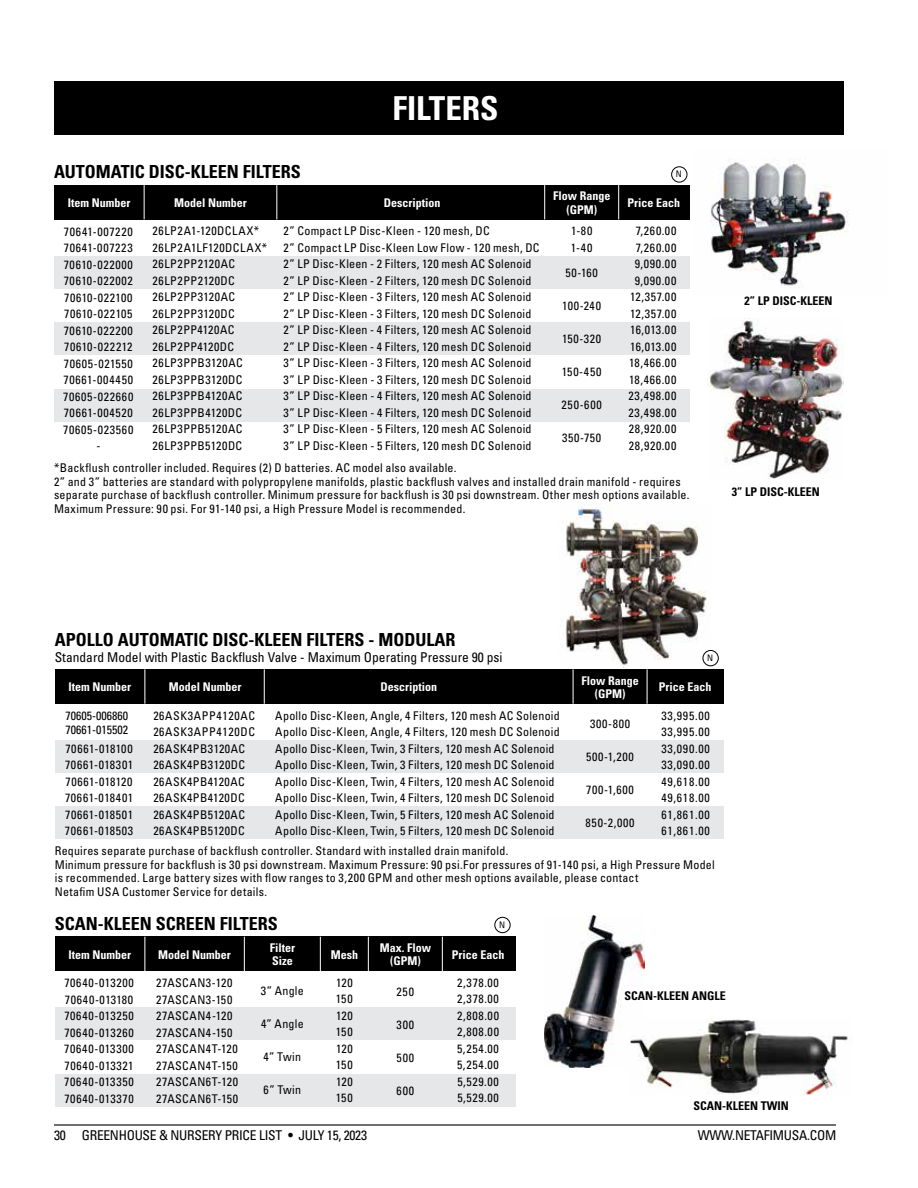
<style>
.page{position:relative;width:918px;height:1188px;background:#fff}
.page>*{position:absolute;margin:0;border:0;box-sizing:border-box;transform-origin:0 0}
.t1{font:700 condensed 33px "Univers LT Std";color:#fff}
.t2{font:700 condensed 18px "Univers LT Std";color:#000}
.t3{font:condensed 13.5px "Univers LT Std";color:#000}
.t4{font:condensed 13.5px "Univers LT Std";letter-spacing:-.02em;color:#000}
.t5{font:condensed 12px/16.5px "Univers LT Std";letter-spacing:.025em;color:#000}
.t6{font:condensed 12px/16.5px "Univers LT Std";letter-spacing:.045em;color:#000}
.t7{font:700 condensed 12px/13.5px "Univers LT Std";color:#fff;text-align:center}
.t8{font:condensed 12px/16.5px "Univers LT Std";letter-spacing:.055em;color:#000;text-align:center}
.t9{font:condensed 12px/16.5px "Univers LT Std";letter-spacing:.06em;color:#000;text-align:center}
.t10{font:700 condensed 12px "Univers LT Std";color:#000}
.t11{font:condensed 12px/14.4px "Univers LT Std";color:#000}
.t12{font:condensed 9px "Univers LT Std";color:#000}
</style>
<div class="page">
<div style="left:54px;top:81px;width:790px;height:54px;background:#000"></div>
<hr style="left:54px;top:1124px;width:782px;height:2px;background:#000">
<img style="left:710px;top:159px;width:139px;height:128px">
<img style="left:708px;top:320px;width:136px;height:159px">
<div style="left:54px;top:185px;width:636px;height:34px;background:#000"></div>
<div style="left:54px;top:256px;width:636px;height:33px;background:#e6e7e8"></div>
<div style="left:54px;top:322px;width:636px;height:33px;background:#e6e7e8"></div>
<div style="left:54px;top:389px;width:636px;height:33px;background:#e6e7e8"></div>
<hr style="left:144px;top:185px;width:1px;height:34px;background:#fff">
<hr style="left:276px;top:185px;width:1px;height:34px;background:#fff">
<hr style="left:544px;top:185px;width:1px;height:34px;background:#fff">
<hr style="left:618px;top:185px;width:1px;height:34px;background:#fff">
<div style="left:55px;top:937px;width:460px;height:34px;background:#000"></div>
<div style="left:55px;top:1008px;width:460px;height:32px;background:#e6e7e8"></div>
<div style="left:55px;top:1074px;width:460px;height:33px;background:#e6e7e8"></div>
<hr style="left:145px;top:937px;width:1px;height:34px;background:#fff">
<hr style="left:244px;top:937px;width:1px;height:34px;background:#fff">
<hr style="left:320px;top:937px;width:1px;height:34px;background:#fff">
<hr style="left:368px;top:937px;width:1px;height:34px;background:#fff">
<hr style="left:442px;top:937px;width:1px;height:34px;background:#fff">
<div style="left:55px;top:670px;width:668px;height:34px;background:#000"></div>
<div style="left:55px;top:740px;width:668px;height:33px;background:#e6e7e8"></div>
<div style="left:55px;top:806px;width:668px;height:33px;background:#e6e7e8"></div>
<hr style="left:145px;top:669px;width:1px;height:35px;background:#fff">
<hr style="left:264px;top:669px;width:1px;height:35px;background:#fff">
<hr style="left:573px;top:669px;width:1px;height:35px;background:#fff">
<hr style="left:647px;top:669px;width:1px;height:35px;background:#fff">
<img style="left:544px;top:915px;width:100px;height:152px">
<img style="left:630px;top:1019px;width:218px;height:76px">
<img style="left:562px;top:507px;width:149px;height:162px">
<div style="left:671px;top:166px;width:16px;height:17px;border:1px solid #000;border-radius:50%"></div>
<div style="left:703px;top:650px;width:16px;height:16px;border:1px solid #000;border-radius:50%"></div>
<div style="left:494px;top:917px;width:17px;height:16px;border:1px solid #000;border-radius:50%"></div>
<h2 class="t2" style="left:54px;top:161px;width:248px">AUTOMATIC DISC-KLEEN FILTERS</h2>
<h1 class="t1" style="left:392px;top:88px;width:108px">FILTERS</h1>
<p class="t12" style="left:676px;top:169px;width:8px">N</p>
<p class="t7" style="left:553px;top:189px;width:59px">Flow Range (GPM)</p>
<p class="t7" style="left:68px;top:196px;width:64px">Item Number</p>
<p class="t7" style="left:174px;top:196px;width:74px">Model Number</p>
<p class="t7" style="left:384px;top:196px;width:58px">Description</p>
<p class="t7" style="left:628px;top:196px;width:54px">Price Each</p>
<p class="t8" style="left:63px;top:223px;width:72px">70641-007220<br>70641-007223<br>70610-022000<br>70610-022002<br>70610-022100<br>70610-022105<br>70610-022200<br>70610-022212<br>70605-021550<br>70661-004450<br>70605-022660<br>70661-004520<br>70605-023560 -</p>
<p class="t5" style="left:153px;top:223px;width:116px">26LP2A1-120DCLAX*<br>26LP2A1LF120DCLAX*<br>26LP2PP2120AC<br>26LP2PP2120DC<br>26LP2PP3120AC<br>26LP2PP3120DC<br>26LP2PP4120AC<br>26LP2PP4120DC<br>26LP3PPB3120AC<br>26LP3PPB3120DC<br>26LP3PPB4120AC<br>26LP3PPB4120DC<br>26LP3PPB5120AC<br>26LP3PPB5120DC</p>
<p class="t5" style="left:284px;top:223px;width:258px">2” Compact LP Disc-Kleen - 120 mesh, DC<br>2” Compact LP Disc-Kleen Low Flow - 120 mesh, DC 2” LP Disc-Kleen - 2 Filters, 120 mesh AC Solenoid 2” LP Disc-Kleen - 2 Filters, 120 mesh DC Solenoid 2” LP Disc-Kleen - 3 Filters, 120 mesh AC Solenoid 2” LP Disc-Kleen - 3 Filters, 120 mesh DC Solenoid 2” LP Disc-Kleen - 4 Filters, 120 mesh AC Solenoid 2” LP Disc-Kleen - 4 Filters, 120 mesh DC Solenoid 3” LP Disc-Kleen - 3 Filters, 120 mesh AC Solenoid 3” LP Disc-Kleen - 3 Filters, 120 mesh DC Solenoid 3” LP Disc-Kleen - 4 Filters, 120 mesh AC Solenoid 3” LP Disc-Kleen - 4 Filters, 120 mesh DC Solenoid 3” LP Disc-Kleen - 5 Filters, 120 mesh AC Solenoid 3” LP Disc-Kleen - 5 Filters, 120 mesh DC Solenoid</p>
<p class="t5" style="left:571px;top:223px;width:23px">1-80<br>1-40</p>
<p class="t5" style="left:565px;top:265px;width:34px">50-160</p>
<p class="t5" style="left:562px;top:298px;width:40px">100-240</p>
<p class="t5" style="left:562px;top:331px;width:41px">150-320</p>
<p class="t5" style="left:562px;top:364px;width:41px">150-450</p>
<p class="t5" style="left:562px;top:397px;width:42px">250-600</p>
<p class="t5" style="left:562px;top:430px;width:41px">350-750</p>
<p class="t9" style="left:629px;top:223px;width:49px">7,260.00<br>7,260.00<br>9,090.00<br>9,090.00<br>12,357.00<br>12,357.00<br>16,013.00<br>16,013.00<br>18,466.00<br>18,466.00<br>23,498.00<br>23,498.00<br>28,920.00<br>28,920.00</p>
<p class="t5" style="left:54px;top:461px;width:637px;line-height:13.5px">*Backflush controller included. Requires (2) D batteries. AC model also available.<br>2” and 3” batteries are standard with polypropylene manifolds, plastic backflush valves and installed drain manifold - requires separate purchase of backflush controller. Minimum pressure for backflush is 30 psi downstream. Other mesh options available.<br>Maximum Pressure: 90 psi. For 91-140 psi, a High Pressure Model is recommended.</p>
<p class="t10" style="left:745px;top:294px;width:89px">2” LP DISC-KLEEN</p>
<p class="t10" style="left:732px;top:484px;width:89px">3” LP DISC-KLEEN</p>
<h2 class="t2" style="left:55px;top:629px;width:402px">APOLLO AUTOMATIC DISC-KLEEN FILTERS - MODULAR</h2>
<p class="t3" style="left:55px;top:649px;width:449px">Standard Model with Plastic Backflush Valve - Maximum Operating Pressure 90 psi</p>
<p class="t12" style="left:707px;top:652px;width:8px">N</p>
<p class="t7" style="left:581px;top:673px;width:59px">Flow Range (GPM)</p>
<p class="t7" style="left:69px;top:680px;width:64px">Item Number</p>
<p class="t7" style="left:169px;top:680px;width:74px">Model Number</p>
<p class="t7" style="left:380px;top:680px;width:58px">Description</p>
<p class="t7" style="left:659px;top:680px;width:54px">Price Each</p>
<p class="t11" style="left:66px;top:708px;width:64px">70605-006860<br>70661-015502</p>
<p class="t5" style="left:65px;top:740px;width:70px;text-align:justify">70661-018100<br>70661-018301<br>70661-018120<br>70661-018401<br>70661-018501<br>70661-018503</p>
<p class="t6" style="left:153px;top:707px;width:103px">26ASK3APP4120AC<br>26ASK3APP4120DC<br>26ASK4PB3120AC<br>26ASK4PB3120DC<br>26ASK4PB4120AC<br>26ASK4PB4120DC<br>26ASK4PB5120AC<br>26ASK4PB5120DC</p>
<p class="t5" style="left:275px;top:707px;width:286px">Apollo Disc-Kleen, Angle, 4 Filters, 120 mesh AC Solenoid Apollo Disc-Kleen, Angle, 4 Filters, 120 mesh DC Solenoid Apollo Disc-Kleen, Twin, 3 Filters, 120 mesh AC Solenoid Apollo Disc-Kleen, Twin, 3 Filters, 120 mesh DC Solenoid Apollo Disc-Kleen, Twin, 4 Filters, 120 mesh AC Solenoid Apollo Disc-Kleen, Twin, 4 Filters, 120 mesh DC Solenoid Apollo Disc-Kleen, Twin, 5 Filters, 120 mesh AC Solenoid Apollo Disc-Kleen, Twin, 5 Filters, 120 mesh DC Solenoid</p>
<p class="t5" style="left:590px;top:716px;width:42px">300-800</p>
<p class="t5" style="left:586px;top:749px;width:49px">500-1,200</p>
<p class="t5" style="left:586px;top:782px;width:49px">700-1,600</p>
<p class="t5" style="left:586px;top:815px;width:50px">850-2,000</p>
<p class="t5" style="left:661px;top:707px;width:50px;text-align:justify">33,995.00<br>33,995.00<br>33,090.00<br>33,090.00<br>49,618.00<br>49,618.00<br>61,861.00<br>61,861.00</p>
<p class="t5" style="left:55px;top:844px;width:661px;line-height:13.5px">Requires separate purchase of backflush controller. Standard with installed drain manifold.<br>Minimum pressure for backflush is 30 psi downstream. Maximum Pressure: 90 psi.For pressures of 91-140 psi, a High Pressure Model is recommended. Large battery sizes with flow ranges to 3,200 GPM and other mesh options available, please contact<br>Netafim USA Customer Service for details.</p>
<h2 class="t2" style="left:55px;top:912px;width:225px">SCAN-KLEEN SCREEN FILTERS</h2>
<p class="t12" style="left:499px;top:919px;width:8px">N</p>
<p class="t7" style="left:270px;top:941px;width:27px;text-align:left">Filter<br>Size</p>
<p class="t7" style="left:452px;top:948px;width:54px">Price Each</p>
<p class="t7" style="left:380px;top:941px;width:53px">Max. Flow (GPM)</p>
<p class="t7" style="left:69px;top:948px;width:64px">Item Number</p>
<p class="t7" style="left:158px;top:948px;width:74px">Model Number</p>
<p class="t7" style="left:331px;top:948px;width:29px">Mesh</p>
<p class="t5" style="left:64px;top:975px;width:71px;text-align:justify">70640-013200<br>70640-013180<br>70640-013250<br>70640-013260<br>70640-013300<br>70640-013321<br>70640-013350<br>70640-013370</p>
<p class="t6" style="left:156px;top:974px;width:83px">27ASCAN3-120<br>27ASCAN3-150<br>27ASCAN4-120<br>27ASCAN4-150<br>27ASCAN4T-120<br>27ASCAN4T-150<br>27ASCAN6T-120<br>27ASCAN6T-150</p>
<p class="t5" style="left:261px;top:982px;width:44px">3” Angle</p>
<p class="t5" style="left:261px;top:1015px;width:44px">4” Angle</p>
<p class="t5" style="left:264px;top:1048px;width:39px">4” Twin</p>
<p class="t5" style="left:264px;top:1081px;width:39px">6” Twin</p>
<p class="t5" style="left:336px;top:974px;width:18px;text-align:justify">120<br>150<br>120<br>150<br>120<br>150<br>120<br>150</p>
<p class="t5" style="left:397px;top:983px;width:19px">250</p>
<p class="t5" style="left:397px;top:1016px;width:19px">300</p>
<p class="t5" style="left:397px;top:1049px;width:19px">500</p>
<p class="t5" style="left:397px;top:1082px;width:19px">600</p>
<p class="t5" style="left:457px;top:974px;width:43px;text-align:justify">2,378.00<br>2,378.00<br>2,808.00<br>2,808.00<br>5,254.00<br>5,254.00<br>5,529.00<br>5,529.00</p>
<p class="t10" style="left:625px;top:988px;width:103px">SCAN-KLEEN ANGLE</p>
<p class="t10" style="left:693px;top:1099px;width:97px">SCAN-KLEEN TWIN</p>
<p class="t4" style="left:54px;top:1127px;width:315px">30 GREENHOUSE &amp; NURSERY PRICE LIST <sup>●</sup> JULY 15, 2023</p>
<p class="t4" style="left:698px;top:1127px;width:140px">WWW.NETAFIMUSA.COM</p>
</div>
